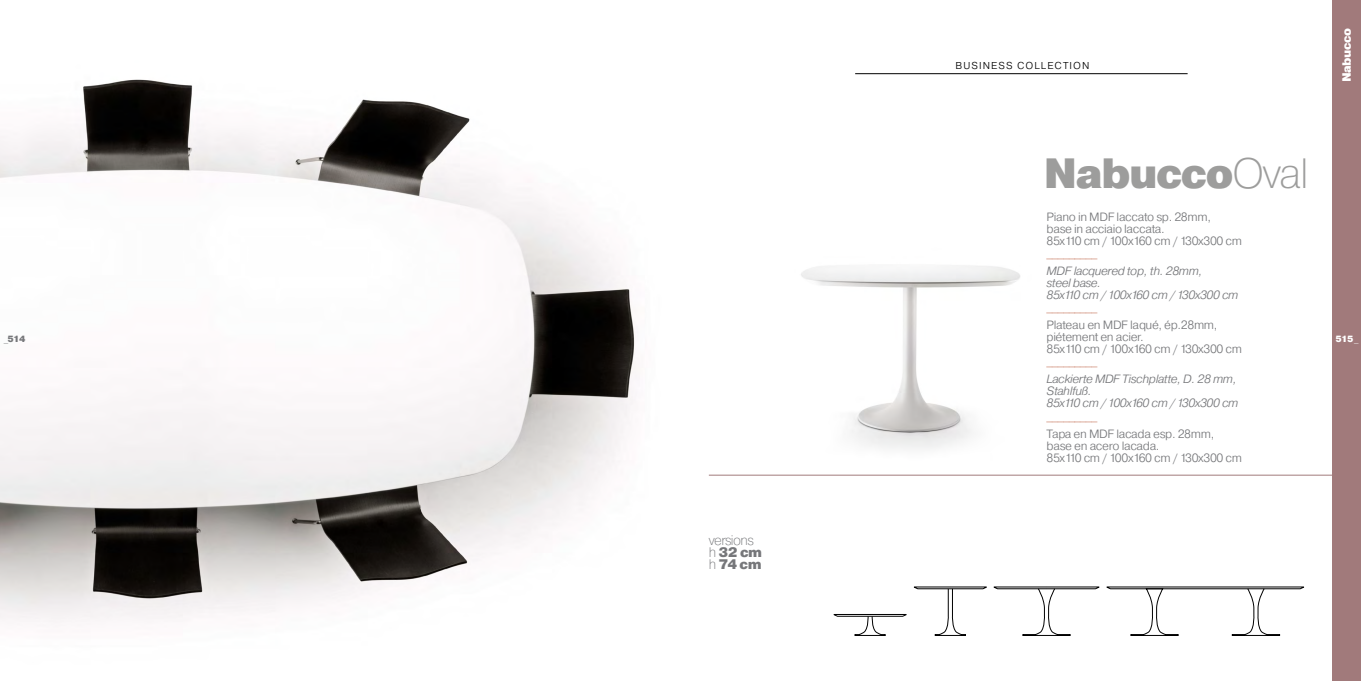
<style>
.page{position:relative;width:1361px;height:681px;background:#fff}
.page>*{position:absolute;margin:0;border:0;box-sizing:border-box;transform-origin:0 0}
.t1{font:900 42.3px "Pragmatica";letter-spacing:-.04em;color:#9d9d9c}
.t2{font:900 13.9px "Pragmatica";letter-spacing:-.04em;color:#76777a}
.t3{font:200 13.9px "Pragmatica";letter-spacing:-.04em;color:#76777a}
.t4{font:300 12px/12px "Pragmatica";letter-spacing:-.03em;color:#76777a}
.t5{font:italic 300 12px/12px "Pragmatica";letter-spacing:-.03em;color:#76777a}
.t6{font:300 12px "Pragmatica";color:#c0664a}
.t7{font:900 12px "Pragmatica";letter-spacing:-.04em;color:#fff}
.t8{font:300 10px "Pragmatica";letter-spacing:.11em;color:#000}
.t9{font:900 9px "Pragmatica";color:#76777a}
.t10{font:900 9px "Pragmatica";color:#fff}
.s1{font-weight:200}
.s2{font-weight:300}
</style>
<div class="page">
<img style="left:0;top:79px;width:635px;height:544px">
<img style="left:801px;top:265px;width:219px;height:184px">
<svg style="left:834px;top:614px;width:72px;height:21px"></svg>
<svg style="left:914px;top:586px;width:72px;height:49px"></svg>
<svg style="left:994px;top:586px;width:105px;height:49px"></svg>
<svg style="left:1106px;top:586px;width:198px;height:49px"></svg>
<hr style="left:709px;top:474px;width:632px;height:1px;background:#a17a7b">
<hr style="left:855px;top:73px;width:332px;height:1px;background:#000">
<div style="left:1332px;top:0;width:29px;height:680px;background:#a17a7b"></div>
<p class="t8" style="left:955px;top:59px;width:136px">BUSINESS COLLECTION</p>
<p class="t1" style="left:1043px;top:146px;width:267px">Nabucco<span class="s1">Oval</span></p>
<p class="t7" style="left:1339px;top:82px;width:56px;rotate:-90deg">Nabucco</p>
<p class="t4" style="left:1046px;top:211px;width:166px">Piano in MDF laccato sp. 28mm,</p>
<p class="t4" style="left:1046px;top:223px;width:120px">base in acciaio laccata.</p>
<p class="t4" style="left:1046px;top:235px;width:197px">85x110 cm / 100x160 cm / 130x300 cm</p>
<p class="t6" style="left:1046px;top:245px;width:52px">_________</p>
<p class="t5" style="left:1046px;top:265px;width:158px">MDF lacquered top, th. 28mm,</p>
<p class="t5" style="left:1046px;top:277px;width:56px">steel base.</p>
<p class="t5" style="left:1046px;top:289px;width:193px">85x110 cm / 100x160 cm / 130x300 cm</p>
<p class="t6" style="left:1046px;top:299px;width:52px">_________</p>
<p class="t4" style="left:1046px;top:319px;width:172px">Plateau en MDF laqué, ép.28mm, piétement en acier.</p>
<p class="t4" style="left:1046px;top:343px;width:197px">85x110 cm / 100x160 cm / 130x300 cm</p>
<p class="t6" style="left:1046px;top:353px;width:52px">_________</p>
<p class="t5" style="left:1046px;top:373px;width:192px">Lackierte MDF Tischplatte, D. 28 mm,<br>Stahlfuß.</p>
<p class="t5" style="left:1046px;top:397px;width:193px">85x110 cm / 100x160 cm / 130x300 cm</p>
<p class="t6" style="left:1046px;top:407px;width:52px">_________</p>
<p class="t4" style="left:1046px;top:427px;width:169px">Tapa en MDF lacada esp. 28mm,</p>
<p class="t4" style="left:1046px;top:439px;width:115px">base en acero lacada.</p>
<p class="t4" style="left:1046px;top:451px;width:197px">85x110 cm / 100x160 cm / 130x300 cm</p>
<p class="t9" style="left:4px;top:333px;width:23px"><span class="s2">_</span>514</p>
<p class="t10" style="left:1335px;top:333px;width:25px">515 <span class="s2">_</span></p>
<p class="t3" style="left:709px;top:530px;width:47px">versions</p>
<p class="t2" style="left:709px;top:543px;width:55px"><span class="s1">h</span> 32 cm</p>
<p class="t2" style="left:709px;top:555px;width:54px"><span class="s1">h</span> 74 cm</p>
</div>
